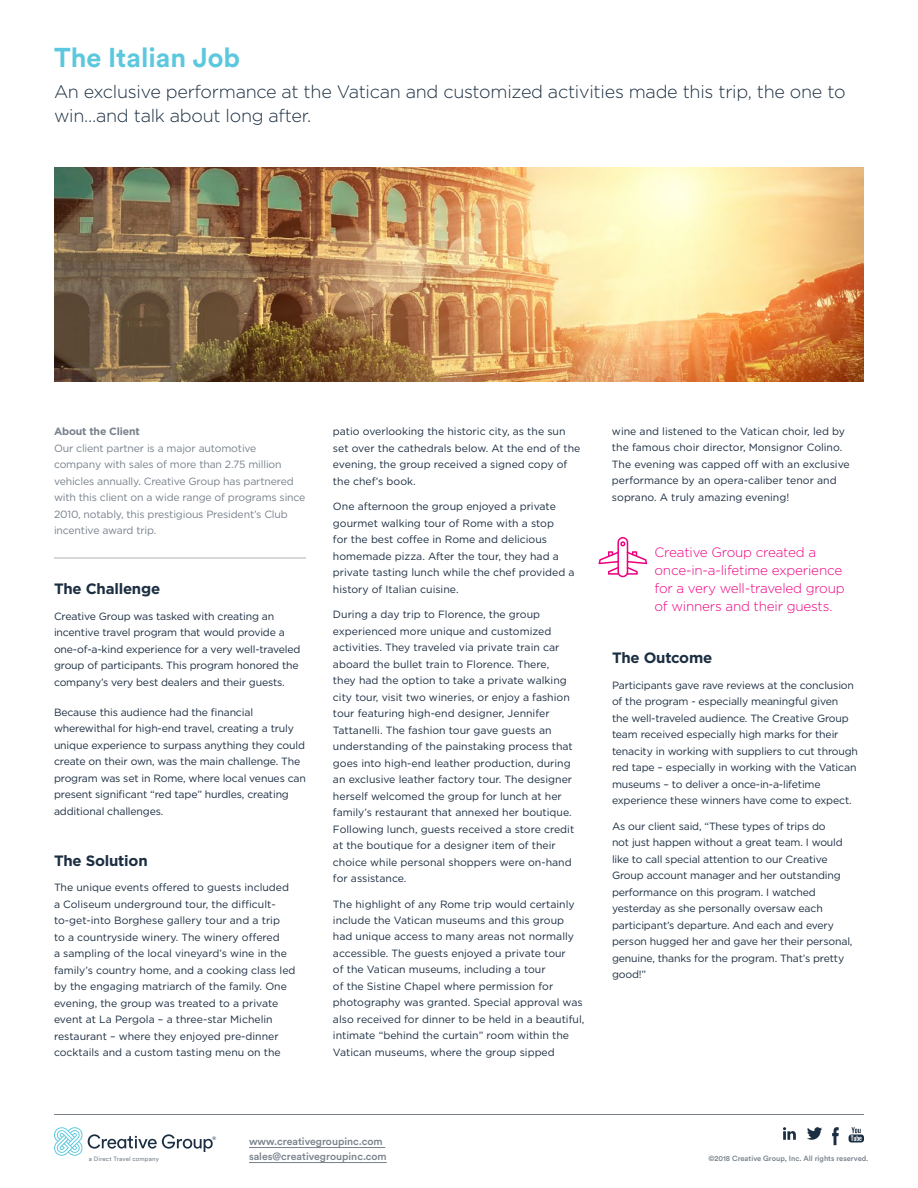
<style>
.page{position:relative;width:918px;height:1188px;background:#fff}
.page>*{position:absolute;margin:0;border:0;box-sizing:border-box;transform-origin:0 0}
.t1{font:700 27px "Circular Std";color:#5cc8dd}
.t2{font:300 18px/24px "Gotham";letter-spacing:-.015em;color:#1c2f42}
.t3{font:700 15px "Gotham";letter-spacing:-.015em;color:#1c2e42}
.t4{font:700 15px "Gotham";letter-spacing:-.015em;color:#1c2f42}
.t5{font:300 13.5px/18px "Gotham";letter-spacing:-.015em;color:#ed0181}
.t6{font:10.5px/16.5px "Gotham";color:#1c2e42}
.t7{font:10.5px/16.5px "Gotham";letter-spacing:-.015em;color:#1c2f42}
.t8{font:10.5px/16.5px "Gotham";letter-spacing:-.015em;color:#78818c}
.t9{font:500 10.5px/15px "Circular Std";color:#78818c}
.t10{font:700 10.5px "Gotham";letter-spacing:-.015em;color:#78818c}
.t11{font:500 7.5px "Circular Std";color:#75808b}
.t12{font:6.15px "Circular Std";letter-spacing:.02em;color:#78818c}
.t13{font:500 5.1px "Gotham";color:#1c2f42}
</style>
<div class="page">
<img style="left:54px;top:167px;width:810px;height:215px">
<hr style="left:54px;top:558px;width:252px;height:1px;background:#aeb2b5">
<svg style="left:598px;top:537px;width:49px;height:40px"></svg>
<hr style="left:54px;top:1114px;width:810px;height:1px;background:#77808b">
<svg style="left:832px;top:1127px;width:7px;height:18px"></svg>
<svg style="left:783px;top:1127px;width:13px;height:13px"></svg>
<svg style="left:807px;top:1127px;width:15px;height:13px"></svg>
<svg style="left:849px;top:1127px;width:15px;height:15px"></svg>
<svg style="left:54px;top:1127px;width:159px;height:29px"></svg>
<hr style="left:249px;top:1147px;width:136px;height:1px;background:#78818c">
<hr style="left:249px;top:1162px;width:138px;height:1px;background:#78818c">
<h1 class="t1" style="left:54px;top:40px;width:188px">The Italian Job</h1>
<h2 class="t2" style="left:54px;top:79px;width:793px">An exclusive performance at the Vatican and customized activities made this trip, the one to win…and talk about long after.</h2>
<p class="t10" style="left:54px;top:424px;width:87px">About the Client</p>
<p class="t8" style="left:54px;top:439px;width:253px">Our client partner is a major automotive company with sales of more than 2.75 million vehicles annually. Creative Group has partnered with this client on a wide range of programs since 2010, notably, this prestigious President’s Club incentive award trip.</p>
<h3 class="t3" style="left:54px;top:579px;width:108px">The Challenge</h3>
<p class="t6" style="left:54px;top:607px;width:248px">Creative Group was tasked with creating an incentive travel program that would provide a one-of-a-kind experience for a very well-traveled group of participants. This program honored the company’s very best dealers and their guests.</p>
<p class="t6" style="left:54px;top:703px;width:253px">Because this audience had the financial wherewithal for high-end travel, creating a truly unique experience to surpass anything they could create on their own, was the main challenge. The program was set in Rome, where local venues can present significant “red tape” hurdles, creating additional challenges.</p>
<h3 class="t3" style="left:54px;top:850px;width:95px">The Solution</h3>
<p class="t6" style="left:54px;top:879px;width:243px">The unique events offered to guests included a Coliseum underground tour, the difficult&shy;to-get-into Borghese gallery tour and a trip<br>to a countryside winery. The winery offered<br>a sampling of the local vineyard’s wine in the family’s country home, and a cooking class led by the engaging matriarch of the family. One evening, the group was treated to a private event at La Pergola – a three-star Michelin restaurant – where they enjoyed pre-dinner cocktails and a custom tasting menu on the</p>
<p class="t6" style="left:333px;top:423px;width:249px">patio overlooking the historic city, as the sun set over the cathedrals below. At the end of the evening, the group received a signed copy of the chef’s book.</p>
<p class="t6" style="left:333px;top:498px;width:243px">One afternoon the group enjoyed a private gourmet walking tour of Rome with a stop<br>for the best coffee in Rome and delicious homemade pizza. After the tour, they had a private tasting lunch while the chef provided a history of Italian cuisine.</p>
<p class="t6" style="left:333px;top:606px;width:243px">During a day trip to Florence, the group experienced more unique and customized activities. They traveled via private train car aboard the bullet train to Florence. There, they had the option to take a private walking city tour, visit two wineries, or enjoy a fashion tour featuring high-end designer, Jennifer Tattanelli. The fashion tour gave guests an understanding of the painstaking process that goes into high-end leather production, during an exclusive leather factory tour. The designer herself welcomed the group for lunch at her family’s restaurant that annexed her boutique.<br>Following lunch, guests received a store credit at the boutique for a designer item of their choice while personal shoppers were on-hand for assistance.</p>
<p class="t6" style="left:333px;top:895px;width:253px">The highlight of any Rome trip would certainly include the Vatican museums and this group had unique access to many areas not normally accessible. The guests enjoyed a private tour<br>of the Vatican museums, including a tour<br>of the Sistine Chapel where permission for photography was granted. Special approval was also received for dinner to be held in a beautiful, intimate “behind the curtain” room within the Vatican museums, where the group sipped</p>
<p class="t6" style="left:612px;top:423px;width:239px">wine and listened to the Vatican choir, led by the famous choir director, Monsignor Colino.<br>The evening was capped off with an exclusive performance by an opera-caliber tenor and soprano. A truly amazing evening!</p>
<p class="t5" style="left:655px;top:543px;width:192px">Creative Group created a once-in-a-lifetime experience for a very well-traveled group of winners and their guests.</p>
<h3 class="t4" style="left:612px;top:648px;width:102px">The Outcome</h3>
<p class="t7" style="left:612px;top:676px;width:248px">Participants gave rave reviews at the conclusion of the program - especially meaningful given<br>the well-traveled audience. The Creative Group team received especially high marks for their tenacity in working with suppliers to cut through red tape – especially in working with the Vatican museums – to deliver a once-in-a-lifetime experience these winners have come to expect.</p>
<p class="t7" style="left:612px;top:817px;width:242px">As our client said, “These types of trips do<br>not just happen without a great team. I would like to call special attention to our Creative Group account manager and her outstanding performance on this program. I watched yesterday as she personally oversaw each participant’s departure. And each and every person hugged her and gave her their personal, genuine, thanks for the program. That’s pretty good!”</p>
<p class="t12" style="left:89px;top:1155px;width:72px">a Direct Travel company</p>
<p class="t13" style="left:212px;top:1134px;width:6px">®</p>
<p class="t9" style="left:249px;top:1134px;width:139px">www.creativegroupinc.com sales@creativegroupinc.com</p>
<p class="t11" style="left:708px;top:1154px;width:162px">©2018 Creative Group, Inc. All rights reserved.</p>
</div>
